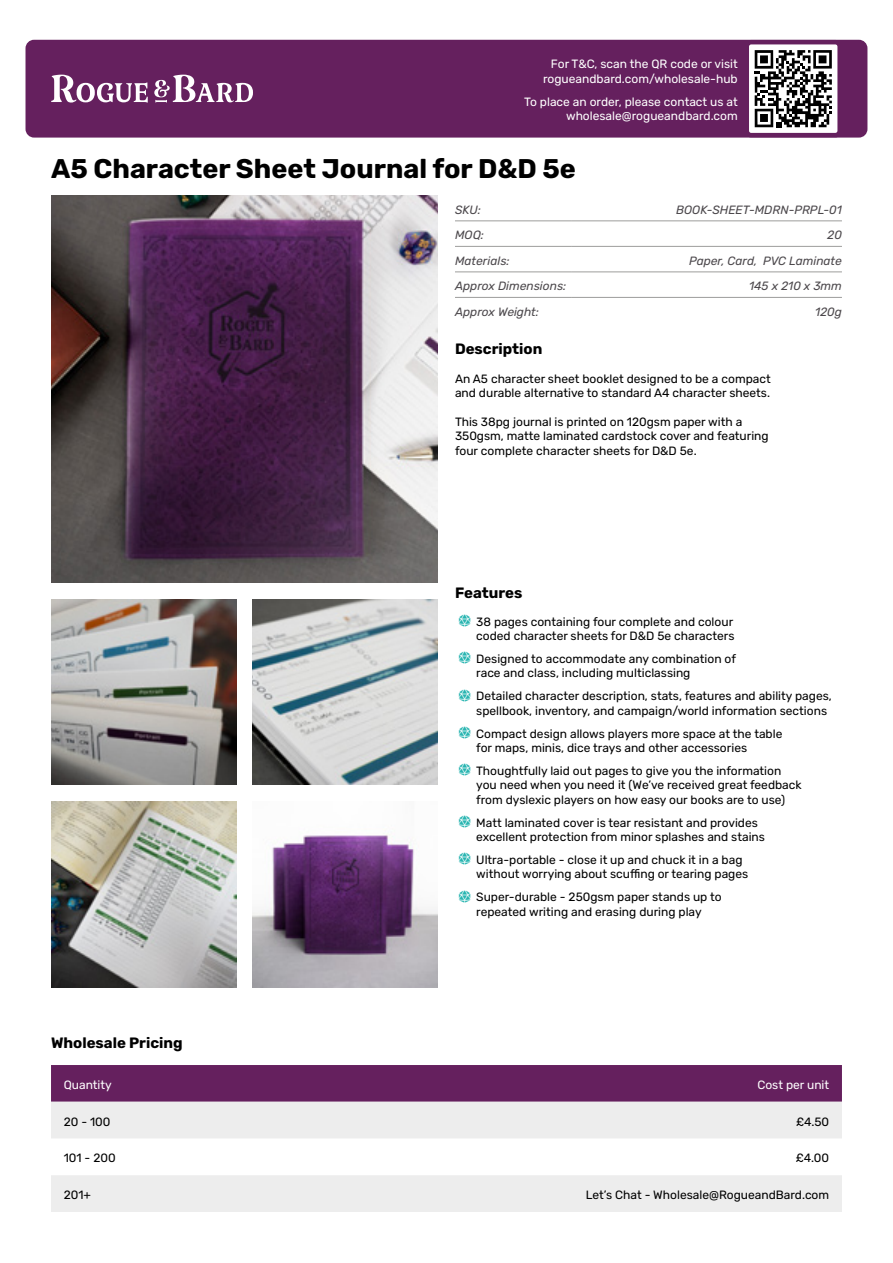
<style>
.page{position:relative;width:893px;height:1263px;background:#fff}
.page>*{position:absolute;margin:0;border:0;box-sizing:border-box;transform-origin:0 0}
.t1{font:700 27px "Rubik";color:#000}
.t2{font:700 15px "Rubik";color:#000}
.t3{font:12px/14.4px "Rubik";color:#000}
.t4{font:12px/14.4px "Rubik";color:#fff;text-align:right}
.t5{font:italic 12px "Rubik";color:#4c484c}
</style>
<div class="page">
<div style="left:26px;top:40px;width:841px;height:98px;background:#65205e;border-radius:9px"></div>
<svg style="left:51px;top:75px;width:202px;height:28px"></svg>
<svg style="left:749px;top:45px;width:88px;height:87px;background:#949494"></svg>
<div style="left:744px;top:40px;width:98px;height:97px;border:4px solid #65205e;border-radius:4px"></div>
<div style="left:51px;top:1065px;width:791px;height:37px;background:#65205e"></div>
<svg style="left:51px;top:1102px;width:791px;height:110px;fill:#ededed"></svg>
<hr style="left:455px;top:220px;width:117px;height:1px;background:#9d9d9c">
<hr style="left:572px;top:220px;width:270px;height:1px;background:#9d9d9c">
<hr style="left:455px;top:246px;width:117px;height:1px;background:#9d9d9c">
<hr style="left:572px;top:246px;width:270px;height:1px;background:#9d9d9c">
<hr style="left:455px;top:271px;width:117px;height:1px;background:#9d9d9c">
<hr style="left:572px;top:271px;width:270px;height:1px;background:#9d9d9c">
<hr style="left:455px;top:297px;width:117px;height:1px;background:#9d9d9c">
<hr style="left:572px;top:297px;width:270px;height:1px;background:#9d9d9c">
<img style="left:253px;top:834px;width:185px;height:153px">
<img style="left:51px;top:802px;width:185px;height:185px">
<img style="left:253px;top:599px;width:185px;height:186px">
<img style="left:51px;top:599px;width:185px;height:186px">
<img style="left:51px;top:195px;width:387px;height:387px">
<p class="t4" style="left:543px;top:57px;width:196px">For T&amp;C, scan the QR code or visit rogueandbard.com/wholesale-hub</p>
<p class="t4" style="left:524px;top:95px;width:215px">To place an order, please contact us at wholesale@rogueandbard.com</p>
<h1 class="t1" style="left:51px;top:154px;width:526px">A5 Character Sheet Journal for D&amp;D 5e</h1>
<p class="t5" style="left:455px;top:203px;width:28px">SKU:</p>
<p class="t5" style="left:676px;top:203px;width:167px">BOOK-SHEET-MDRN-PRPL-01</p>
<p class="t5" style="left:455px;top:228px;width:30px">MOQ:</p>
<p class="t5" style="left:827px;top:228px;width:16px">20</p>
<p class="t5" style="left:455px;top:254px;width:56px">Materials:</p>
<p class="t5" style="left:689px;top:254px;width:154px">Paper, Card, PVC Laminate</p>
<p class="t5" style="left:455px;top:279px;width:113px">Approx Dimensions:</p>
<p class="t5" style="left:749px;top:279px;width:94px">145 x 210 x 3mm</p>
<p class="t5" style="left:455px;top:305px;width:85px">Approx Weight:</p>
<p class="t5" style="left:815px;top:305px;width:28px">120g</p>
<p class="t2" style="left:455px;top:341px;width:89px">Description</p>
<p class="t3" style="left:455px;top:371px;width:317px">An A5 character sheet booklet designed to be a compact and durable alternative to standard A4 character sheets.</p>
<p class="t3" style="left:455px;top:415px;width:315px">This 38pg journal is printed on 120gsm paper with a<br>350gsm, matte laminated cardstock cover and featuring four complete character sheets for D&amp;D 5e.</p>
<p class="t2" style="left:455px;top:584px;width:69px">Features</p>
<p class="t2" style="left:51px;top:1034px;width:133px">Wholesale Pricing</p>
<p class="t3" style="left:476px;top:615px;width:260px">38 pages containing four complete and colour coded character sheets for D&amp;D 5e characters</p>
<p class="t3" style="left:476px;top:652px;width:261px">Designed to accommodate any combination of race and class, including multiclassing</p>
<p class="t3" style="left:476px;top:689px;width:357px">Detailed character description, stats, features and ability pages, spellbook, inventory, and campaign/world information sections</p>
<p class="t3" style="left:476px;top:727px;width:308px">Compact design allows players more space at the table for maps, minis, dice trays and other accessories</p>
<p class="t3" style="left:476px;top:764px;width:327px">Thoughtfully laid out pages to give you the information you need when you need it (We’ve received great feedback from dyslexic players on how easy our books are to use)</p>
<p class="t3" style="left:476px;top:816px;width:290px">Matt laminated cover is tear resistant and provides excellent protection from minor splashes and stains</p>
<p class="t3" style="left:476px;top:853px;width:274px">Ultra-portable - close it up and chuck it in a bag without worrying about scuffing or tearing pages</p>
<p class="t3" style="left:476px;top:890px;width:247px">Super-durable - 250gsm paper stands up to repeated writing and erasing during play</p>
<p class="t4" style="left:64px;top:1078px;width:50px">Quantity</p>
<p class="t4" style="left:757px;top:1078px;width:73px">Cost per unit</p>
<p class="t3" style="left:64px;top:1115px;width:48px">20 - 100</p>
<p class="t3" style="left:796px;top:1115px;width:35px">£4.50</p>
<p class="t3" style="left:64px;top:1151px;width:53px">101 - 200</p>
<p class="t3" style="left:796px;top:1151px;width:35px">£4.00</p>
<p class="t3" style="left:64px;top:1188px;width:29px">201+</p>
<p class="t3" style="left:586px;top:1188px;width:245px">Let’s Chat - Wholesale@RogueandBard.com</p>
</div>
